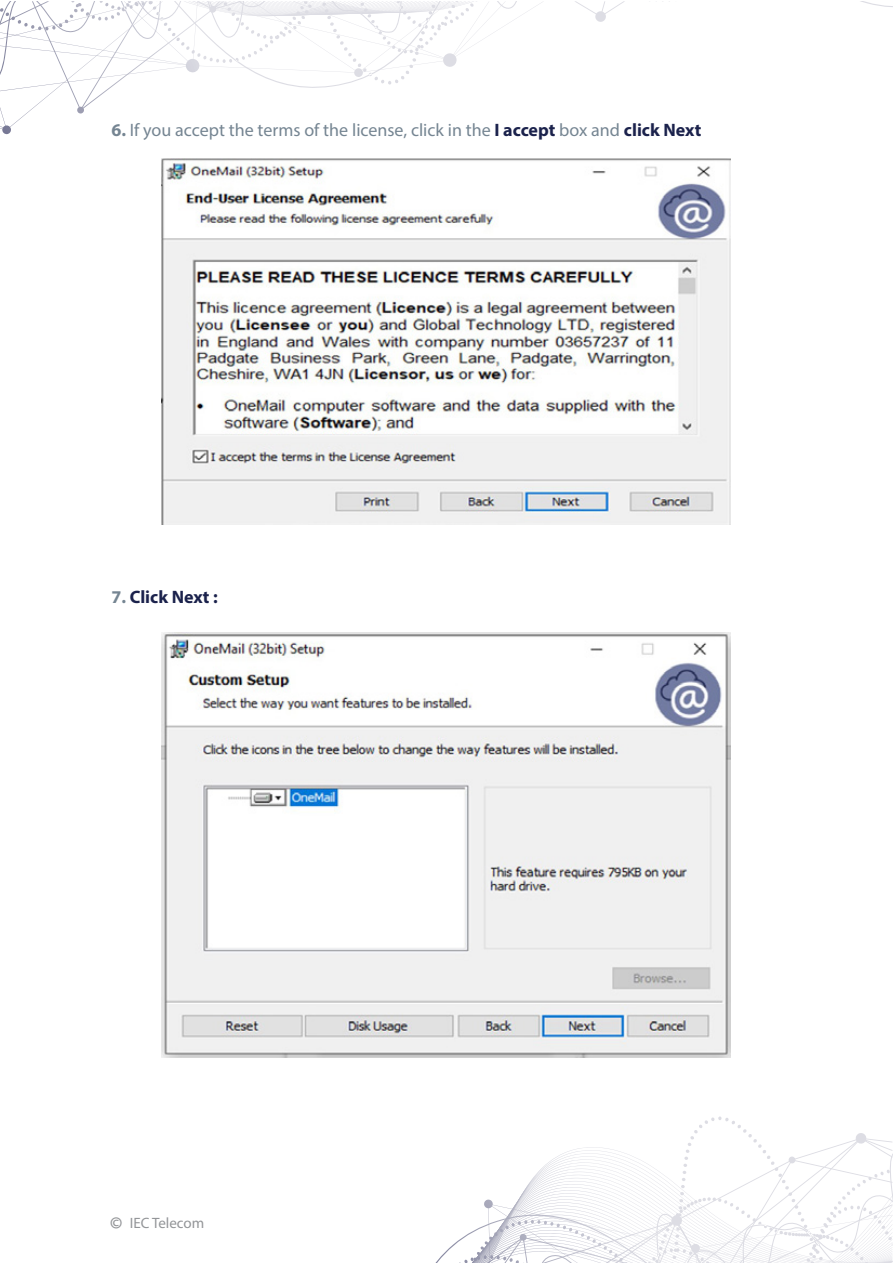
<style>
.page{position:relative;width:893px;height:1263px;background:#fff}
.page>*{position:absolute;margin:0;border:0;box-sizing:border-box;transform-origin:0 0}
.t1{font:18px "Myriad Pro";color:#758592}
.t2{font:700 18px "Myriad Pro";color:#1b224c}
.t3{font:15px "Myriad Pro";color:#939598}
.s1{font-weight:700}
.s2{font-weight:700;color:#1b224c}
.s3{color:#758592}
.s4{font-weight:700;font-size:18px}
</style>
<div class="page">
<svg style="left:575px;top:1px;width:50px;height:21px"></svg>
<svg style="left:2px;top:125px;width:9px;height:9px"></svg>
<svg style="left:0;top:1px;width:542px;height:113px"></svg>
<svg style="left:459px;top:1116px;width:433px;height:147px"></svg>
<svg style="left:489px;top:1147px;width:403px;height:116px"></svg>
<img style="left:161px;top:159px;width:569px;height:366px">
<img style="left:161px;top:632px;width:569px;height:425px">
<p class="t1" style="left:111px;top:119px;width:591px"><span class="s1">6.</span> If you accept the terms of the license, click in the <span class="s2">I accept</span> box and <span class="s2">click Next</span></p>
<p class="t2" style="left:111px;top:585px;width:108px"><span class="s3">7.</span> Click Next :</p>
<p class="t3" style="left:110px;top:1213px;width:96px"><span class="s4">©</span> IEC Telecom</p>
</div>
